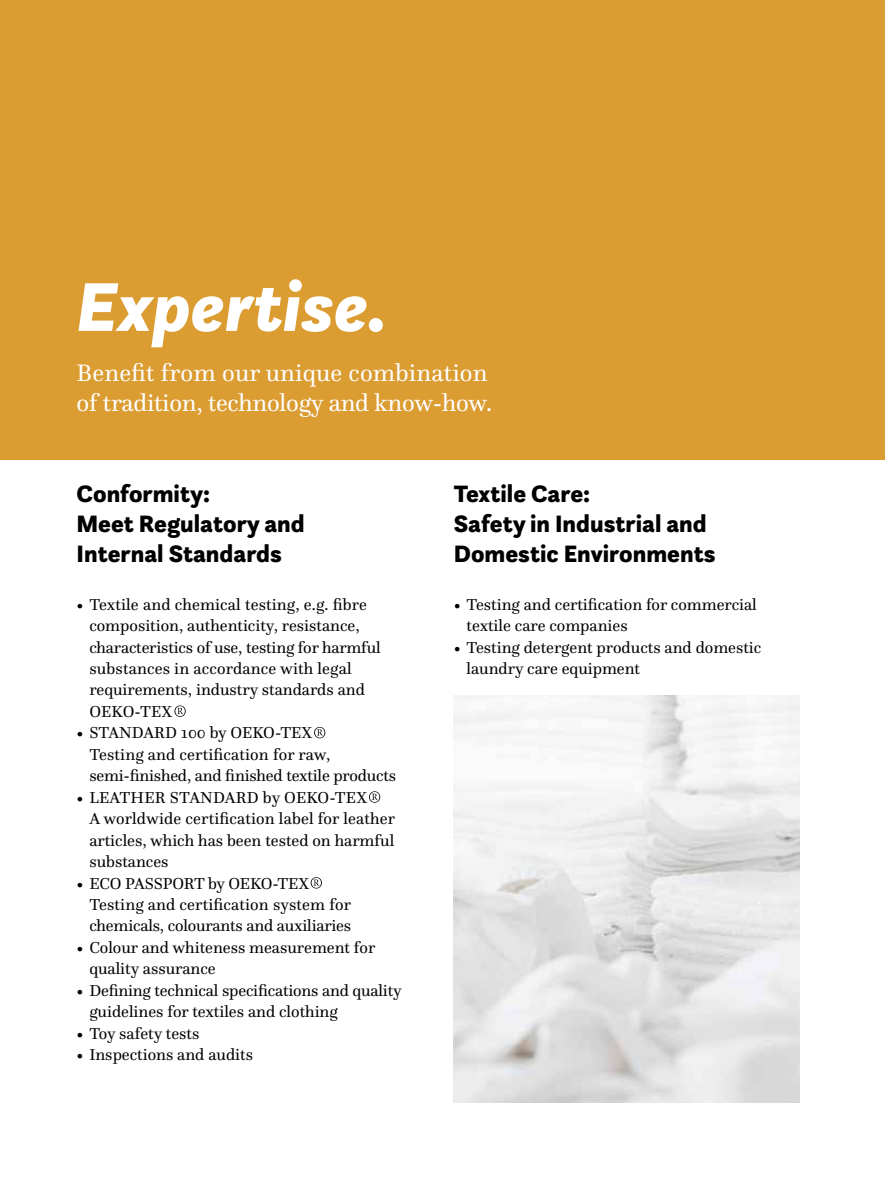
<style>
.page{position:relative;width:885px;height:1191px;background:#fff}
.page>*{position:absolute;margin:0;border:0;box-sizing:border-box;transform-origin:0 0}
.t1{font:italic 900 72px "Questa Sans";color:#fff}
.t2{font:900 24.75px/29.7px "Questa Sans";color:#000}
.t3{font:24.75px/29.7px "Questa";letter-spacing:-.01em;color:#fff}
.t4{font:16.5px/21.5px "Questa";color:#000}
</style>
<div class="page">
<div style="left:0;top:0;width:884px;height:459px;background:#db9c32"></div>
<svg style="left:174px;top:705px;width:12px;height:12px"></svg>
<svg style="left:314px;top:727px;width:11px;height:11px"></svg>
<svg style="left:369px;top:791px;width:11px;height:11px"></svg>
<svg style="left:310px;top:877px;width:12px;height:11px"></svg>
<h1 class="t1" style="left:77px;top:260px;width:312px">Expertise.</h1>
<h2 class="t3" style="left:77px;top:358px;width:417px">Benefit from our unique combination of tradition, technology and know-how.</h2>
<h2 class="t2" style="left:77px;top:479px;width:229px">Conformity:<br>Meet Regulatory and<br>Internal Standards</h2>
<p class="t4" style="left:89px;top:593px;width:293px;text-indent:-13px">• Textile and chemical testing, e.g. fibre composition, authenticity, resistance, characteristics of use, testing for harmful substances in accordance with legal requirements, industry standards and OEKO-TEX</p>
<p class="t4" style="left:89px;top:722px;width:308px;text-indent:-13px">• STANDARD 100 by OEKO-TEX<br>Testing and certification for raw, semi-finished, and finished textile products</p>
<p class="t4" style="left:89px;top:786px;width:307px;text-indent:-13px">• LEATHER STANDARD by OEKO-TEX<br>A worldwide certification label for leather articles, which has been tested on harmful substances</p>
<p class="t4" style="left:89px;top:872px;width:263px;text-indent:-13px">• ECO PASSPORT by OEKO-TEX<br>Testing and certification system for chemicals, colourants and auxiliaries</p>
<p class="t4" style="left:89px;top:936px;width:287px;text-indent:-13px">• Colour and whiteness measurement for quality assurance</p>
<p class="t4" style="left:89px;top:979px;width:314px;text-indent:-13px">• Defining technical specifications and quality guidelines for textiles and clothing</p>
<p class="t4" style="left:77px;top:1022px;width:124px">• Toy safety tests</p>
<p class="t4" style="left:77px;top:1043px;width:178px">• Inspections and audits</p>
<h2 class="t2" style="left:453px;top:479px;width:263px">Textile Care:<br>Safety in Industrial and<br>Domestic Environments</h2>
<p class="t4" style="left:466px;top:593px;width:292px;text-indent:-13px">• Testing and certification for commercial textile care companies</p>
<p class="t4" style="left:466px;top:636px;width:296px;text-indent:-13px">• Testing detergent products and domestic laundry care equipment</p>
</div>
